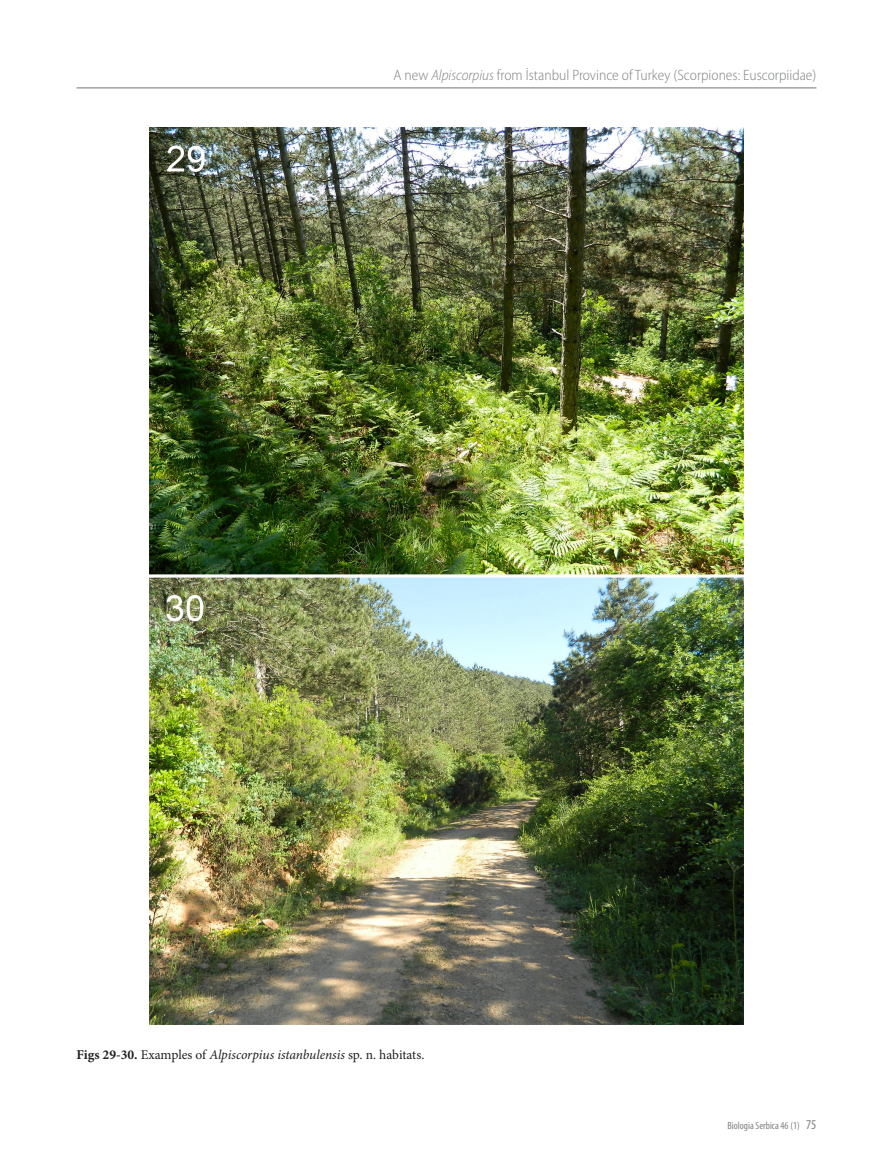
<style>
.page{position:relative;width:893px;height:1170px;background:#fff}
.page>*{position:absolute;margin:0;border:0;box-sizing:border-box;transform-origin:0 0}
.t1{font:300 semi-condensed 15px "Myriad Pro";color:#808285}
.t2{font:italic 13.5px "Minion Pro";letter-spacing:-.01em;color:#231f20}
.t3{font:condensed 10.5px "Myriad Pro";color:#808285}
.s1{font-style:italic}
.s2{font-weight:700;font-style:normal}
.s3{font-style:normal}
.s4{font-size:13.5px}
</style>
<div class="page">
<hr style="left:77px;top:87px;width:739px;height:1px;background:#808285">
<img style="left:149px;top:128px;width:594px;height:896px">
<p class="t1" style="left:393px;top:67px;width:425px">A new <span class="s1">Alpiscorpius</span> from İstanbul Province of Turkey (Scorpiones: Euscorpiidae)</p>
<p class="t2" style="left:77px;top:1046px;width:349px"><span class="s2">Figs 29-30.</span> <span class="s3">Examples of</span> Alpiscorpius istanbulensis <span class="s3">sp. n. habitats.</span></p>
<p class="t3" style="left:728px;top:1119px;width:90px">Biologia Serbica 46 (1) <span class="s4">75</span></p>
</div>
